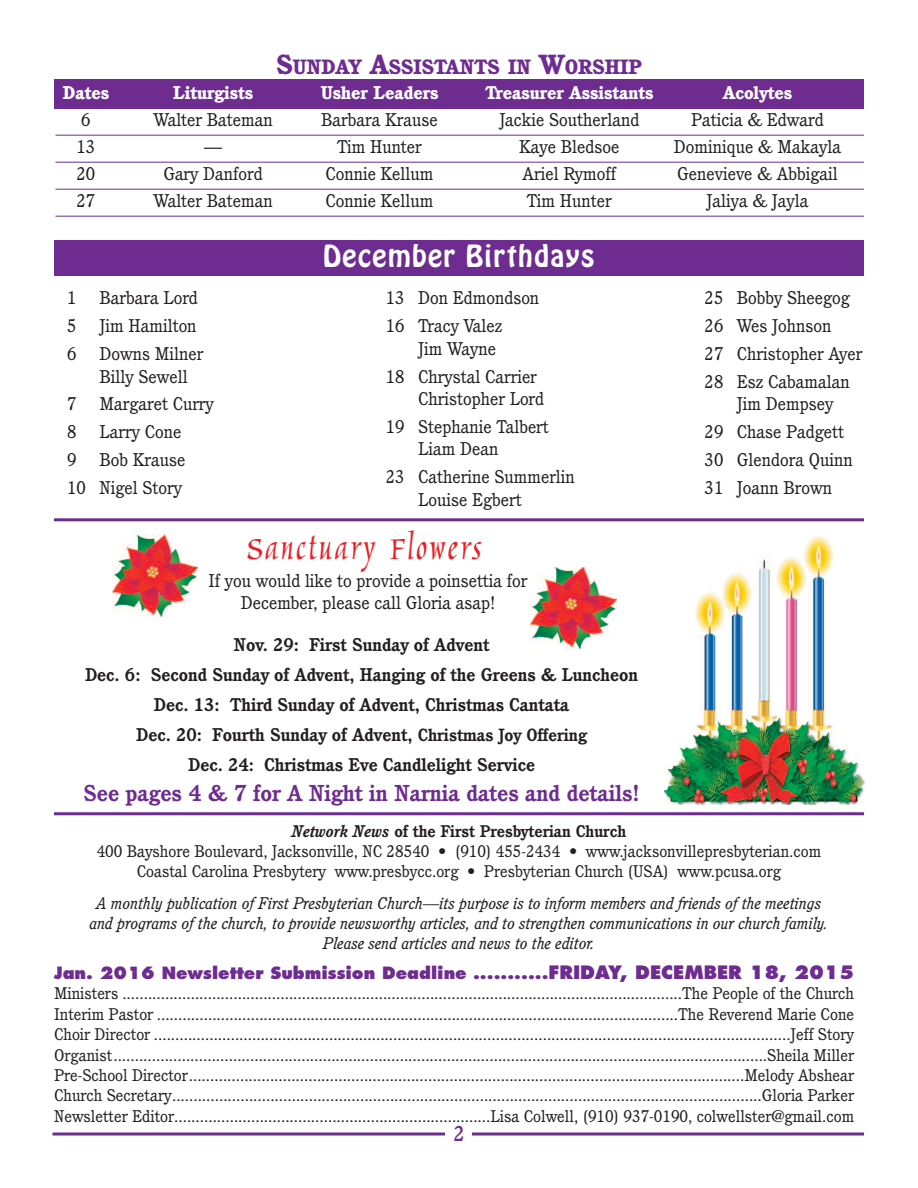
<style>
.page{position:relative;width:918px;height:1188px;background:#fff}
.page>*{position:absolute;margin:0;border:0;box-sizing:border-box;transform-origin:0 0}
.t1{font:43.5px "Marigold";letter-spacing:.05em;color:#ee1d23}
.t2{font:27px "Hobo Std";letter-spacing:.05em;color:#fff}
.t3{font:700 22.5px "Cushing";color:#6e2c91}
.t4{font:500 21px "Cushing";color:#6e2c91}
.t5{font:800 20.25px "Cushing";color:#6e2c91}
.t6{font:18px/27.9px "Cushing";color:#231f20}
.t7{font:700 18px/30px "Cushing";color:#231f20;text-align:center}
.t8{font:800 18px "Cushing";color:#fff}
.t9{font:16.5px/20.4px "Cushing";color:#231f20;text-align:center}
.t10{font:italic 16.5px/19.8px "Cushing";color:#231f20;text-align:center}
.t11{font:800 16.5px "Futura";color:#6e2c91}
.s1{font-size:27px}
.s2{font-size:17.25px}
.s3{font-weight:700;font-style:italic}
.s4{font-weight:700}
.s5{font-size:18px}
</style>
<div class="page">
<img style="left:664px;top:535px;width:202px;height:270px">
<div style="left:54px;top:79px;width:810px;height:30px;background:#6e2c91"></div>
<img style="left:112px;top:535px;width:86px;height:81px">
<hr style="left:56px;top:135px;width:808px;height:1px;background:#6e2c91">
<hr style="left:56px;top:162px;width:808px;height:1px;background:#6e2c91">
<hr style="left:56px;top:189px;width:808px;height:1px;background:#6e2c91">
<hr style="left:56px;top:216px;width:808px;height:1px;background:#6e2c91">
<svg style="left:52px;top:1132px;width:812px;height:4px;background:#9260ac"></svg>
<div style="left:446px;top:1125px;width:26px;height:31px;background:#fff"></div>
<hr style="left:54px;top:812px;width:810px;height:3px;background:#6e2c91">
<div style="left:54px;top:240px;width:810px;height:36px;background:#6e2c91"></div>
<img style="left:531px;top:567px;width:85px;height:81px">
<hr style="left:54px;top:518px;width:810px;height:3px;background:#6e2c91">
<p class="t5" style="left:276px;top:59px;width:367px"><span class="s1">S</span>UNDAY <span class="s1">A</span>SSISTANTS IN <span class="s1">W</span>ORSHIP</p>
<p class="t8" style="left:63px;top:87px;width:48px">Dates</p>
<p class="t8" style="left:173px;top:87px;width:81px">Liturgists</p>
<p class="t8" style="left:321px;top:87px;width:119px">Usher Leaders</p>
<p class="t8" style="left:485px;top:87px;width:169px">Treasurer Assistants</p>
<p class="t8" style="left:723px;top:87px;width:71px">Acolytes</p>
<p class="t6" style="left:81px;top:108px;width:11px">6</p>
<p class="t6" style="left:153px;top:108px;width:121px">Walter Bateman</p>
<p class="t6" style="left:321px;top:108px;width:118px">Barbara Krause</p>
<p class="t6" style="left:499px;top:108px;width:142px">Jackie Southerland</p>
<p class="t6" style="left:691px;top:108px;width:134px">Paticia &amp; Edward</p>
<p class="t6" style="left:77px;top:135px;width:20px">13</p>
<p class="t6" style="left:204px;top:135px;width:19px">—</p>
<p class="t6" style="left:337px;top:135px;width:86px">Tim Hunter</p>
<p class="t6" style="left:519px;top:135px;width:102px">Kaye Bledsoe</p>
<p class="t6" style="left:674px;top:135px;width:169px">Dominique &amp; Makayla</p>
<p class="t6" style="left:77px;top:162px;width:20px">20</p>
<p class="t6" style="left:163px;top:162px;width:101px">Gary Danford</p>
<p class="t6" style="left:325px;top:162px;width:110px">Connie Kellum</p>
<p class="t6" style="left:523px;top:162px;width:95px">Ariel Rymoff</p>
<p class="t6" style="left:677px;top:162px;width:162px">Genevieve &amp; Abbigail</p>
<p class="t6" style="left:77px;top:189px;width:20px">27</p>
<p class="t6" style="left:153px;top:189px;width:121px">Walter Bateman</p>
<p class="t6" style="left:325px;top:189px;width:110px">Connie Kellum</p>
<p class="t6" style="left:527px;top:189px;width:86px">Tim Hunter</p>
<p class="t6" style="left:706px;top:189px;width:104px">Jaliya &amp; Jayla</p>
<p class="t6" style="left:67px;top:286px;width:11px">1</p>
<p class="t6" style="left:99px;top:286px;width:100px">Barbara Lord</p>
<p class="t6" style="left:67px;top:314px;width:11px">5</p>
<p class="t6" style="left:99px;top:314px;width:99px">Jim Hamilton</p>
<p class="t6" style="left:67px;top:341px;width:11px">6</p>
<p class="t6" style="left:99px;top:344px;width:105px;line-height:22.5px">Downs Milner<br>Billy Sewell</p>
<p class="t6" style="left:67px;top:392px;width:11px">7</p>
<p class="t6" style="left:99px;top:392px;width:116px">Margaret Curry</p>
<p class="t6" style="left:67px;top:420px;width:11px">8</p>
<p class="t6" style="left:99px;top:420px;width:83px">Larry Cone</p>
<p class="t6" style="left:67px;top:448px;width:11px">9</p>
<p class="t6" style="left:67px;top:448px;width:120px;text-align:right">Bob Krause<br>10 Nigel Story</p>
<h2 class="t2" style="left:323px;top:245px;width:273px">December Birthdays</h2>
<p class="t6" style="left:386px;top:286px;width:155px">13 Don Edmondson<br>16 Tracy Valez</p>
<p class="t6" style="left:386px;top:336px;width:153px;text-align:center">Jim Wayne<br>18 Chrystal Carrier</p>
<p class="t6" style="left:386px;top:386px;width:165px;text-align:right">Christopher Lord<br>19 Stephanie Talbert</p>
<p class="t6" style="left:386px;top:437px;width:191px;text-indent:32px">Liam Dean<br>23 Catherine Summerlin</p>
<p class="t6" style="left:418px;top:487px;width:105px">Louise Egbert</p>
<h1 class="t1" style="left:247px;top:530px;width:236px">Sanctuary Flowers</h1>
<p class="t6" style="left:209px;top:572px;width:321px;line-height:21.6px;text-align:center">If you would like to provide a poinsettia for<br>December, please call Gloria asap!</p>
<p class="t7" style="left:85px;top:631px;width:555px">Nov. 29: First Sunday of Advent<br>Dec. 6: Second Sunday of Advent, Hanging of the Greens &amp; Luncheon Dec. 13: Third Sunday of Advent, Christmas Cantata<br>Dec. 20: Fourth Sunday of Advent, <span class="s2">Christmas Joy Offering<br></span>Dec. 24: Christmas Eve Candlelight Service</p>
<h3 class="t3" style="left:84px;top:784px;width:558px">See pages 4 &amp; 7 for A Night in Narnia dates and details!</h3>
<p class="t6" style="left:705px;top:286px;width:159px">25 Bobby Sheegog<br>26 Wes Johnson<br>27 Christopher Ayer<br>28 Esz Cabamalan</p>
<p class="t6" style="left:705px;top:392px;width:150px;text-indent:32px">Jim Dempsey<br>29 Chase Padgett<br>30 Glendora Quinn<br>31 Joann Brown</p>
<p class="t9" style="left:97px;top:823px;width:726px;line-height:19.8px"><span class="s3">Network News</span> <span class="s4">of the First Presbyterian Church<br></span>400 Bayshore Boulevard, Jacksonville, NC 28540 • (910) 455-2434 • www.jacksonvillepresbyterian.com<br>Coastal Carolina Presbytery www.presbycc.org • Presbyterian Church (USA) www.pcusa.org</p>
<p class="t10" style="left:90px;top:895px;width:740px">A monthly publication of First Presbyterian Church—its purpose is to inform members and friends of the meetings and programs of the church, to provide newsworthy articles, and to strengthen communications in our church family.<br>Please send articles and news to the editor.</p>
<p class="t11" style="left:54px;top:966px;width:802px">Jan. 2016 Newsletter Submission Deadline ...........<span class="s5">FRIDAY, DECEMBER 18, 2015</span></p>
<p class="t9" style="left:54px;top:985px;width:802px;text-align:justify">Ministers ...................................................................................................................................The People of the Church Interim Pastor ..........................................................................................................................The Reverend Marie Cone Choir Director .....................................................................................................................................................Jeff Story Organist.........................................................................................................................................................Sheila Miller Pre-School Director..................................................................................................................................Melody Abshear Church Secretary..........................................................................................................................................Gloria Parker Newsletter Editor..........................................................................Lisa Colwell, (910) 937-0190, colwellster@gmail.com</p>
<p class="t4" style="left:453px;top:1125px;width:13px">2</p>
</div>
